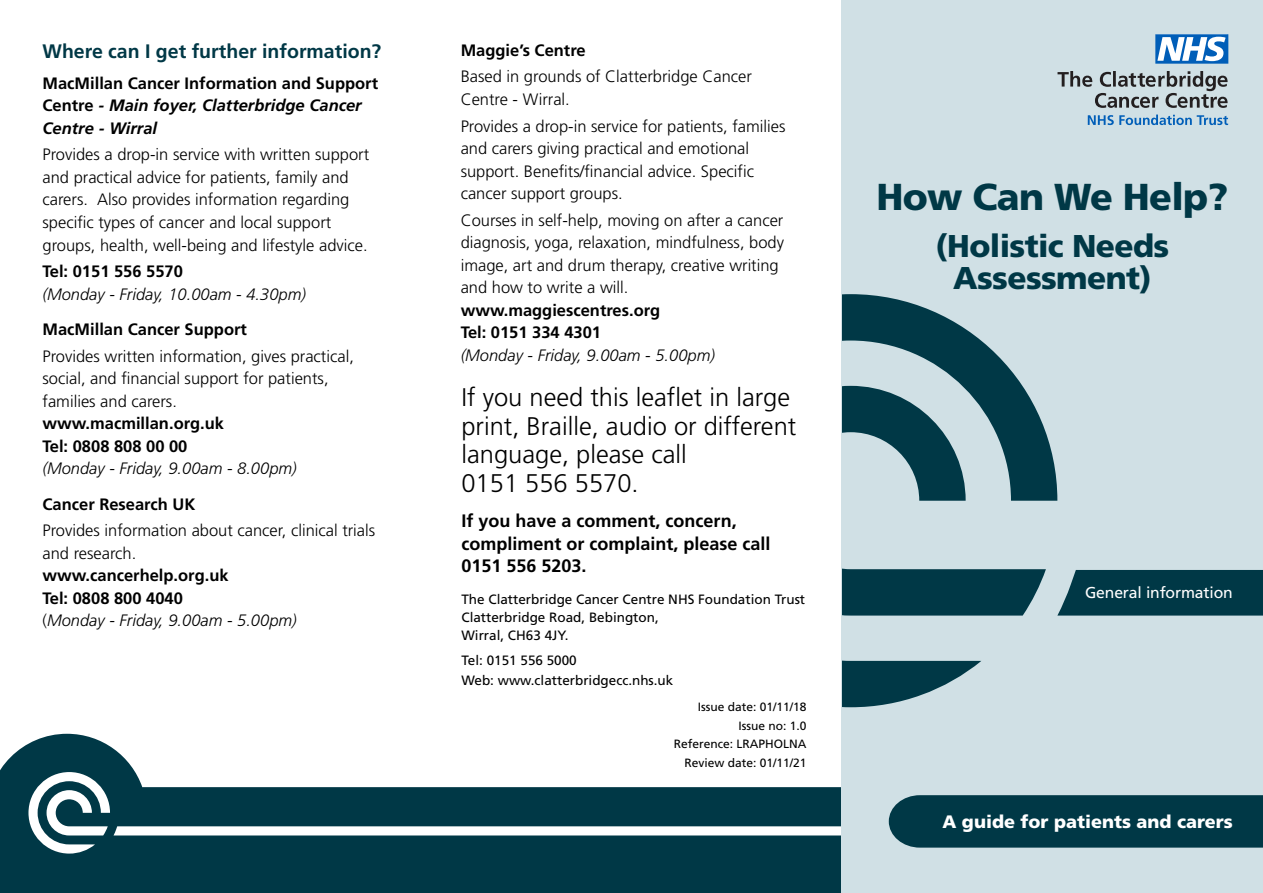
<style>
.page{position:relative;width:1263px;height:893px;background:#fff}
.page>*{position:absolute;margin:0;border:0;box-sizing:border-box;transform-origin:0 0}
.t1{font:900 37.5px "Frutiger";letter-spacing:-.02em;color:#003846}
.t2{font:900 31.5px/31.5px "Frutiger";letter-spacing:-.02em;color:#003846;text-align:center}
.t3{font:300 25.5px/28.5px "Frutiger";color:#000}
.t4{font:700 19.5px "Frutiger";color:#003846}
.t5{font:700 18px/22.5px "Frutiger";color:#000}
.t6{font:900 18px "Frutiger";color:#fff}
.t7{font:300 16.5px/22.5px "Frutiger";color:#000}
.t8{font:700 16.5px/22.5px "Frutiger";color:#000}
.t9{font:italic 300 16.5px "Frutiger";color:#000}
.t10{font:italic 700 16.5px/22.5px "Frutiger";color:#000}
.t11{font:15.75px "Frutiger";letter-spacing:-.01em;color:#fff}
.t12{font:13.5px/18px "Frutiger";color:#000}
.t13{font:12px/18.6px "Frutiger";color:#000;text-align:right}
.s1{font-style:normal}
.s2{font-weight:300}
.s3{font-weight:300;font-style:italic}
</style>
<div class="page">
<svg style="left:0;top:734px;width:842px;height:159px;fill:#003846"></svg>
<div style="left:842px;top:0;width:421px;height:893px;background:#d0e0e5"></div>
<svg style="left:29px;top:772px;width:1234px;height:82px"></svg>
<svg style="left:843px;top:294px;width:214px;height:413px"></svg>
<svg style="left:1057px;top:570px;width:206px;height:46px;background:#0c424f"></svg>
<svg style="left:1088px;top:115px;width:140px;height:10px"></svg>
<svg style="left:1057px;top:71px;width:170px;height:37px"></svg>
<svg style="left:1155px;top:34px;width:73px;height:30px;background:#78aad9"></svg>
<p class="t4" style="left:43px;top:39px;width:340px">Where can I get further information?</p>
<p class="t10" style="left:43px;top:72px;width:337px"><span class="s1">MacMillan Cancer Information and Support<br>Centre</span> - Main foyer, Clatterbridge Cancer<br>Centre - Wirral</p>
<p class="t7" style="left:43px;top:143px;width:328px">Provides a drop-in service with written support and practical advice for patients, family and carers. Also provides information regarding specific types of cancer and local support groups, health, well-being and lifestyle advice.</p>
<p class="t8" style="left:43px;top:260px;width:142px">Tel: 0151 556 5570</p>
<p class="t9" style="left:43px;top:285px;width:265px">(Monday - Friday, 10.00am - 4.30pm)</p>
<p class="t8" style="left:43px;top:318px;width:206px">MacMillan Cancer Support</p>
<p class="t7" style="left:43px;top:345px;width:313px">Provides written information, gives practical, social, and financial support for patients, families and carers.</p>
<p class="t8" style="left:43px;top:412px;width:183px">www.macmillan.org.uk<br>Tel: 0808 808 00 00</p>
<p class="t9" style="left:43px;top:459px;width:256px">(Monday - Friday, 9.00am - 8.00pm)</p>
<p class="t8" style="left:43px;top:492px;width:154px">Cancer Research UK</p>
<p class="t7" style="left:43px;top:519px;width:334px">Provides information about cancer, clinical trials and research.</p>
<p class="t8" style="left:43px;top:564px;width:256px">www.cancerhelp.org.uk<br>Tel: 0808 800 4040<br><span class="s2">(</span><span class="s3">Monday - Friday, 9.00am - 5.00pm)</span></p>
<p class="t8" style="left:461px;top:38px;width:127px">Maggie’s Centre</p>
<p class="t7" style="left:461px;top:65px;width:293px">Based in grounds of Clatterbridge Cancer<br>Centre - Wirral.</p>
<p class="t7" style="left:461px;top:115px;width:326px">Provides a drop-in service for patients, families and carers giving practical and emotional support. Benefits/financial advice. Specific cancer support groups.</p>
<p class="t7" style="left:461px;top:209px;width:325px">Courses in self-help, moving on after a cancer diagnosis, yoga, relaxation, mindfulness, body image, art and drum therapy, creative writing and how to write a will.</p>
<p class="t8" style="left:461px;top:299px;width:201px">www.maggiescentres.org<br>Tel: 0151 334 4301</p>
<p class="t9" style="left:461px;top:346px;width:256px">(Monday - Friday, 9.00am - 5.00pm)</p>
<h3 class="t3" style="left:461px;top:383px;width:336px">If you need this leaflet in large print, Braille, audio or different language, please call<br>0151 556 5570.</h3>
<p class="t5" style="left:461px;top:509px;width:311px">If you have a comment, concern, compliment or complaint, please call<br>0151 556 5203.</p>
<p class="t12" style="left:461px;top:590px;width:345px">The Clatterbridge Cancer Centre NHS Foundation Trust<br>Clatterbridge Road, Bebington,<br>Wirral, CH63 4JY.</p>
<p class="t12" style="left:461px;top:650px;width:213px;line-height:20.4px">Tel: 0151 556 5000<br>Web: www.clatterbridgecc.nhs.uk</p>
<p class="t13" style="left:674px;top:697px;width:134px">Issue date: 01/11/18<br>Issue no: 1.0<br>Reference: LRAPHOLNA<br>Review date: 01/11/21</p>
<h1 class="t1" style="left:876px;top:174px;width:353px">How Can We Help?</h1>
<h2 class="t2" style="left:936px;top:230px;width:235px">(Holistic Needs<br>Assessment)</h2>
<p class="t11" style="left:1085px;top:583px;width:149px">General information</p>
<p class="t6" style="left:942px;top:810px;width:292px">A guide for patients and carers</p>
</div>
